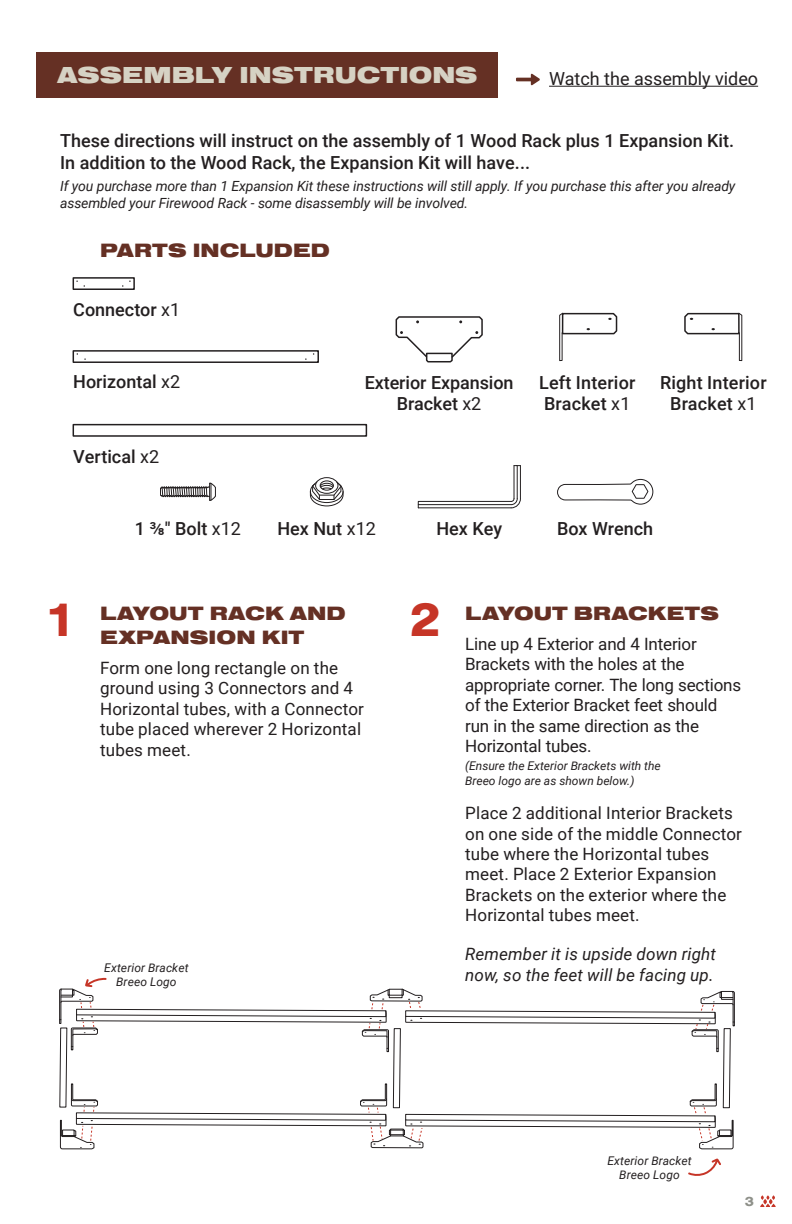
<style>
.page{position:relative;width:792px;height:1224px;background:#fff}
.page>*{position:absolute;margin:0;border:0;box-sizing:border-box;transform-origin:0 0}
.t1{font:700 50px "Nimbus San Ext";color:#c63527}
.t2{font:900 24px "Nimbus San Ext";color:#d6d2c4}
.t3{font:900 20px/24px "Nimbus San Ext";color:#653024}
.t4{font:500 18px/21.6px "Roboto";color:#231f20}
.t5{font:18px "Roboto";color:#231f20}
.t6{font:17px/20.4px "Roboto";letter-spacing:.01em;color:#231f20}
.t7{font:17px/20.4px "Roboto";letter-spacing:-.01em;color:#231f20}
.t8{font:italic 17px/21.2px "Roboto";letter-spacing:.01em;color:#231f20}
.t9{font:italic 14px/16.8px "Roboto";letter-spacing:-.01em;color:#231f20}
.t10{font:700 14px "Nimbus San Ext";color:#8e9089}
.t11{font:italic 12px/14.4px "Roboto";color:#231f20;text-align:center}
.s1{font-weight:400}
.s2{font-size:18px}
</style>
<div class="page">
<div style="left:37px;top:52px;width:461px;height:46px;background:#653024"></div>
<svg style="left:760px;top:1195px;width:16px;height:12px"></svg>
<svg style="left:557px;top:478px;width:97px;height:27px"></svg>
<hr style="left:418px;top:507px;width:93px;height:1px;background:#231f20">
<div style="left:418px;top:501px;width:94px;height:4px;border:1px solid #231f20"></div>
<svg style="left:510px;top:465px;width:11px;height:44px"></svg>
<svg style="left:160px;top:482px;width:56px;height:19px"></svg>
<div style="left:315px;top:477px;width:23px;height:17px;border:1px solid #231f20;border-radius:50%"></div>
<svg style="left:309px;top:480px;width:35px;height:27px"></svg>
<div style="left:73px;top:424px;width:294px;height:13px;border:2px solid #231f20"></div>
<div style="left:73px;top:277px;width:62px;height:13px;border:2px solid #231f20"></div>
<div style="left:73px;top:350px;width:246px;height:13px;border:2px solid #231f20"></div>
<svg style="left:559px;top:312px;width:59px;height:49px"></svg>
<svg style="left:684px;top:312px;width:59px;height:50px"></svg>
<svg style="left:395px;top:316px;width:88px;height:47px"></svg>
<hr style="left:549px;top:86px;width:209px;height:1px;background:#231f20">
<svg style="left:531px;top:73px;width:9px;height:13px"></svg>
<hr style="left:516px;top:78px;width:18px;height:3px;background:#653024">
<svg style="left:688px;top:1158px;width:33px;height:18px"></svg>
<svg style="left:59px;top:978px;width:676px;height:172px"></svg>
<h2 class="t2" style="left:57px;top:62px;width:422px">ASSEMBLY INSTRUCTIONS</h2>
<p class="t5" style="left:549px;top:66px;width:211px">Watch the assembly video</p>
<p class="t4" style="left:60px;top:129px;width:676px">These directions will instruct on the assembly of 1 Wood Rack plus 1 Expansion Kit.<br>In addition to the Wood Rack, the Expansion Kit will have...</p>
<p class="t9" style="left:60px;top:177px;width:677px">If you purchase more than 1 Expansion Kit these instructions will still apply. If you purchase this after you already assembled your Firewood Rack - some disassembly will be involved.</p>
<p class="t3" style="left:100px;top:238px;width:231px">PARTS INCLUDED</p>
<p class="t4" style="left:73px;top:298px;width:108px">Connector <span class="s1">x1</span></p>
<p class="t4" style="left:73px;top:370px;width:108px">Horizontal <span class="s1">x2</span></p>
<p class="t4" style="left:73px;top:445px;width:87px">Vertical <span class="s1">x2</span></p>
<p class="t4" style="left:365px;top:371px;width:150px;text-align:center">Exterior Expansion<br>Bracket <span class="s1">x2</span></p>
<p class="t4" style="left:539px;top:371px;width:98px">Left Interior<br>Bracket <span class="s1">x1</span></p>
<p class="t4" style="left:660px;top:371px;width:108px;text-align:center">Right Interior<br>Bracket <span class="s1">x1</span></p>
<p class="t4" style="left:135px;top:518px;width:108px">1 ⅜″ Bolt <span class="s1">x12</span></p>
<p class="t4" style="left:278px;top:518px;width:100px">Hex Nut <span class="s1">x12</span></p>
<p class="t4" style="left:436px;top:518px;width:67px">Hex Key</p>
<p class="t4" style="left:557px;top:518px;width:98px">Box Wrench</p>
<h1 class="t1" style="left:44px;top:586px;width:34px">1</h1>
<p class="t3" style="left:100px;top:601px;width:247px">LAYOUT RACK AND<br>EXPANSION KIT</p>
<p class="t6" style="left:100px;top:657px;width:265px">Form one long rectangle on the ground using 3 Connectors and 4<br>Horizontal tubes, with a Connector tube placed wherever 2 Horizontal tubes meet.</p>
<p class="t11" style="left:104px;top:960px;width:86px">Exterior Bracket<br>Breeo Logo</p>
<h1 class="t1" style="left:409px;top:586px;width:34px">2</h1>
<p class="t3" style="left:465px;top:601px;width:255px">LAYOUT BRACKETS</p>
<p class="t7" style="left:465px;top:633px;width:278px">Line up 4 Exterior and 4 Interior<br>Brackets with the holes at the appropriate corner. The long sections of the Exterior Bracket feet should run in the same direction as the<br>Horizontal tubes.</p>
<p class="t11" style="left:465px;top:759px;width:197px;text-align:left">(Ensure the Exterior Brackets with the<br>Breeo logo are as shown below.)</p>
<p class="t6" style="left:465px;top:802px;width:278px">Place 2 additional Interior Brackets on one side of the middle Connector tube where the Horizontal tubes meet. Place 2 Exterior Expansion<br>Brackets on the exterior where the<br>Horizontal tubes meet.</p>
<p class="t8" style="left:465px;top:942px;width:252px">Remember it is upside down right now, so the feet will be facing up<span class="s2">.</span></p>
<p class="t11" style="left:607px;top:1153px;width:86px">Exterior Bracket<br>Breeo Logo</p>
<p class="t10" style="left:745px;top:1192px;width:11px">3</p>
</div>
